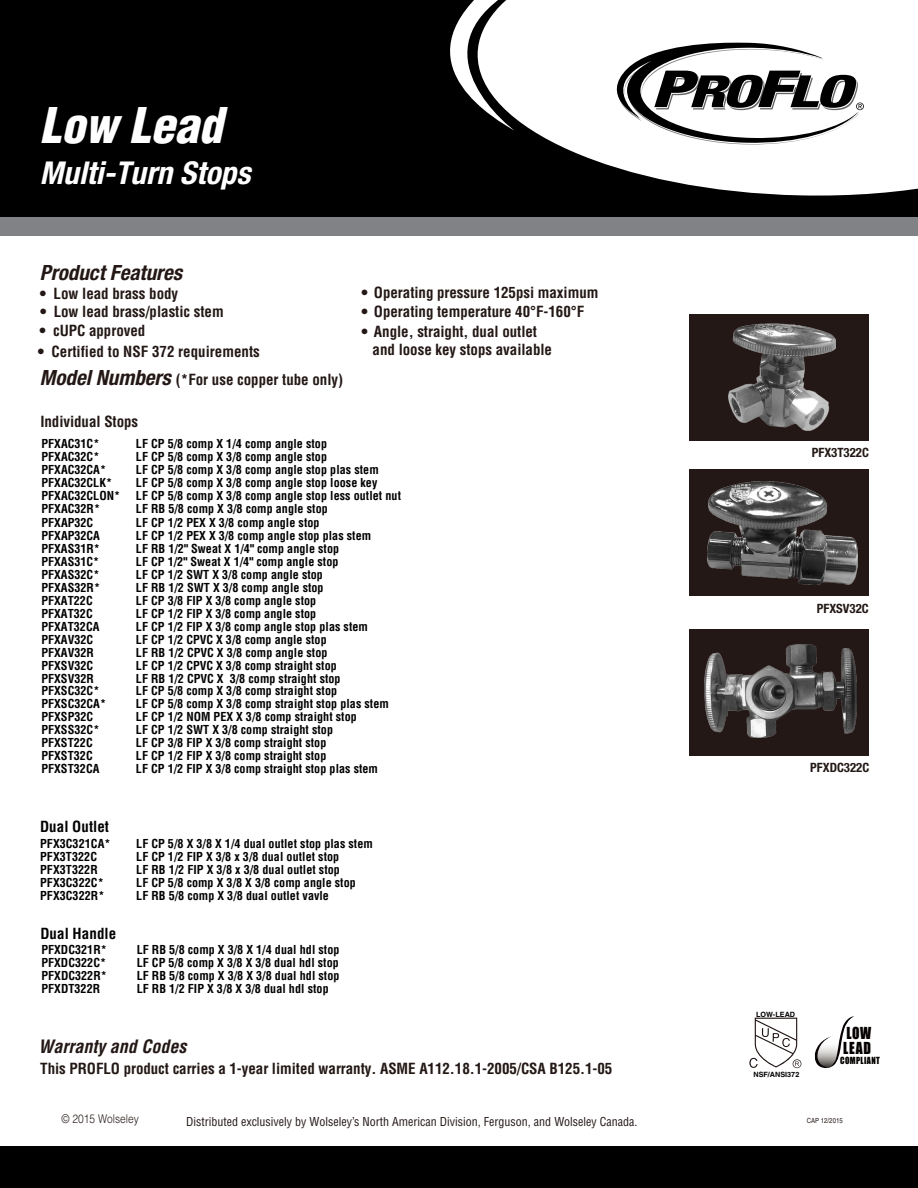
<style>
.page{position:relative;width:918px;height:1188px;background:#fff}
.page>*{position:absolute;margin:0;border:0;box-sizing:border-box;transform-origin:0 0}
.t1{font:italic 900 condensed 48px "Helvetica";color:#fff}
.t2{font:italic 700 condensed 31.5px "Helvetica Neue";color:#fff}
.t3{font:italic 700 condensed 21px "Helvetica Neue";color:#231815}
.t4{font:italic 700 condensed 18px "Helvetica";color:#231815}
.t5{font:15.15px/14.4px "Impact";letter-spacing:.06em;color:#060001;scale:.9 1}
.t6{font:700 condensed 15px/18px "Helvetica";letter-spacing:-.005em;color:#231815}
.t7{font:700 condensed 15px "Helvetica";letter-spacing:.005em;color:#000}
.t8{font:700 condensed 12.9px "Helvetica Neue";color:#231815}
.t9{font:700 condensed 12.15px "Helvetica";letter-spacing:.005em;color:#000}
.t10{font:condensed 12px "Helvetica";color:#231815}
.t11{font:300 12px "Helvetica";color:#231815;scale:.85 1}
.t12{font:9px "Impact";letter-spacing:.05em;color:#060001;scale:.9 1}
.t13{font:700 7.2px "Helvetica";color:#000}
.t14{font:7.05px "Helvetica";color:#231815;scale:.85 1}
.s1{font-family:"Helvetica Neue";font-style:italic;font-size:21px}
</style>
<div class="page">
<svg style="left:0;top:0;width:918px;height:217px;fill:#000"></svg>
<div style="left:0;top:1146px;width:918px;height:42px;background:#000"></div>
<svg style="left:600px;top:42px;width:264px;height:103px"></svg>
<div style="left:0;top:218px;width:918px;height:18px;background:#808285"></div>
<div style="left:689px;top:630px;width:180px;height:126px;background:#231815"></div>
<div style="left:689px;top:470px;width:180px;height:126px;background:#231815"></div>
<img style="left:707px;top:481px;width:150px;height:103px">
<svg style="left:814px;top:1016px;width:40px;height:52px"></svg>
<div style="left:689px;top:314px;width:180px;height:126px;background:#231815"></div>
<img style="left:728px;top:323px;width:107px;height:108px">
<img style="left:704px;top:644px;width:153px;height:93px">
<svg style="left:749px;top:1018px;width:52px;height:50px"></svg>
<h1 class="t1" style="left:40px;top:95px;width:184px">Low Lead</h1>
<h2 class="t2" style="left:40px;top:154px;width:212px">Multi-Turn Stops</h2>
<h3 class="t3" style="left:40px;top:260px;width:144px">Product Features</h3>
<p class="t6" style="left:40px;top:285px;width:140px">• Low lead brass body</p>
<p class="t6" style="left:362px;top:283px;width:238px">• Operating pressure 125psi maximum</p>
<p class="t6" style="left:40px;top:303px;width:185px">• Low lead brass/plastic stem</p>
<p class="t6" style="left:361px;top:303px;width:224px">• Operating temperature 40°F-160°F</p>
<p class="t6" style="left:39px;top:322px;width:107px">• cUPC approved</p>
<p class="t6" style="left:38px;top:342px;width:224px">• Certified to NSF 372 requirements</p>
<p class="t6" style="left:40px;top:371px;width:305px"><span class="s1">Model Numbers</span> (*For use copper tube only)</p>
<p class="t6" style="left:40px;top:412px;width:99px">Individual Stops</p>
<p class="t6" style="left:373px;top:322px;width:181px;text-indent:-11px">• Angle, straight, dual outlet and loose key stops available</p>
<p class="t9" style="left:41px;top:436px;width:59px">PFXAC31C*</p>
<p class="t9" style="left:136px;top:436px;width:193px">LF CP 5/8 comp X 1/4 comp angle stop</p>
<p class="t9" style="left:41px;top:449px;width:59px">PFXAC32C*</p>
<p class="t9" style="left:136px;top:449px;width:193px">LF CP 5/8 comp X 3/8 comp angle stop</p>
<p class="t9" style="left:41px;top:462px;width:66px">PFXAC32CA*</p>
<p class="t9" style="left:136px;top:462px;width:244px">LF CP 5/8 comp X 3/8 comp angle stop plas stem</p>
<p class="t9" style="left:41px;top:475px;width:72px">PFXAC32CLK*</p>
<p class="t9" style="left:136px;top:475px;width:243px">LF CP 5/8 comp X 3/8 comp angle stop loose key</p>
<p class="t9" style="left:41px;top:488px;width:80px">PFXAC32CLON*</p>
<p class="t9" style="left:136px;top:488px;width:267px">LF CP 5/8 comp X 3/8 comp angle stop less outlet nut</p>
<p class="t9" style="left:41px;top:501px;width:60px">PFXAC32R*</p>
<p class="t9" style="left:136px;top:501px;width:193px">LF RB 5/8 comp X 3/8 comp angle stop</p>
<p class="t9" style="left:41px;top:515px;width:53px">PFXAP32C</p>
<p class="t9" style="left:136px;top:515px;width:185px">LF CP 1/2 PEX X 3/8 comp angle stop</p>
<p class="t9" style="left:41px;top:528px;width:60px">PFXAP32CA</p>
<p class="t9" style="left:136px;top:528px;width:237px">LF CP 1/2 PEX X 3/8 comp angle stop plas stem</p>
<p class="t9" style="left:41px;top:541px;width:60px">PFXAS31R*</p>
<p class="t9" style="left:136px;top:541px;width:205px">LF RB 1/2" Sweat X 1/4" comp angle stop</p>
<p class="t9" style="left:41px;top:554px;width:59px">PFXAS31C*</p>
<p class="t9" style="left:136px;top:554px;width:204px">LF CP 1/2" Sweat X 1/4" comp angle stop</p>
<p class="t9" style="left:41px;top:567px;width:59px">PFXAS32C*</p>
<p class="t9" style="left:136px;top:567px;width:189px">LF CP 1/2 SWT X 3/8 comp angle stop</p>
<p class="t9" style="left:41px;top:580px;width:60px">PFXAS32R*</p>
<p class="t9" style="left:136px;top:580px;width:189px">LF RB 1/2 SWT X 3/8 comp angle stop</p>
<p class="t9" style="left:41px;top:593px;width:53px">PFXAT22C</p>
<p class="t9" style="left:136px;top:593px;width:182px">LF CP 3/8 FIP X 3/8 comp angle stop</p>
<p class="t9" style="left:41px;top:606px;width:53px">PFXAT32C</p>
<p class="t9" style="left:136px;top:606px;width:182px">LF CP 1/2 FIP X 3/8 comp angle stop</p>
<p class="t9" style="left:41px;top:619px;width:59px">PFXAT32CA</p>
<p class="t9" style="left:136px;top:619px;width:234px">LF CP 1/2 FIP X 3/8 comp angle stop plas stem</p>
<p class="t9" style="left:41px;top:632px;width:53px">PFXAV32C</p>
<p class="t9" style="left:136px;top:632px;width:192px">LF CP 1/2 CPVC X 3/8 comp angle stop</p>
<p class="t9" style="left:41px;top:645px;width:54px">PFXAV32R</p>
<p class="t9" style="left:136px;top:645px;width:193px">LF RB 1/2 CPVC X 3/8 comp angle stop</p>
<p class="t9" style="left:41px;top:657px;width:53px">PFXSV32C</p>
<p class="t9" style="left:136px;top:657px;width:202px">LF CP 1/2 CPVC X 3/8 comp straight stop</p>
<p class="t9" style="left:41px;top:670px;width:54px">PFXSV32R</p>
<p class="t9" style="left:136px;top:670px;width:206px">LF RB 1/2 CPVC X 3/8 comp straight stop</p>
<p class="t9" style="left:41px;top:683px;width:59px">PFXSC32C*</p>
<p class="t9" style="left:136px;top:683px;width:203px">LF CP 5/8 comp X 3/8 comp straight stop</p>
<p class="t9" style="left:41px;top:696px;width:66px">PFXSC32CA*</p>
<p class="t9" style="left:136px;top:696px;width:254px">LF CP 5/8 comp X 3/8 comp straight stop plas stem</p>
<p class="t9" style="left:41px;top:709px;width:53px">PFXSP32C</p>
<p class="t9" style="left:136px;top:709px;width:222px">LF CP 1/2 NOM PEX X 3/8 comp straight stop</p>
<p class="t9" style="left:41px;top:722px;width:59px">PFXSS32C*</p>
<p class="t9" style="left:136px;top:722px;width:199px">LF CP 1/2 SWT X 3/8 comp straight stop</p>
<p class="t9" style="left:41px;top:735px;width:53px">PFXST22C</p>
<p class="t9" style="left:136px;top:735px;width:192px">LF CP 3/8 FIP X 3/8 comp straight stop</p>
<p class="t9" style="left:41px;top:748px;width:53px">PFXST32C</p>
<p class="t9" style="left:136px;top:748px;width:192px">LF CP 1/2 FIP X 3/8 comp straight stop</p>
<p class="t9" style="left:41px;top:761px;width:59px">PFXST32CA</p>
<p class="t9" style="left:136px;top:761px;width:244px">LF CP 1/2 FIP X 3/8 comp straight stop plas stem</p>
<p class="t7" style="left:40px;top:817px;width:71px">Dual Outlet</p>
<p class="t9" style="left:40px;top:836px;width:72px">PFX3C321CA*</p>
<p class="t9" style="left:136px;top:836px;width:238px">LF CP 5/8 X 3/8 X 1/4 dual outlet stop plas stem</p>
<p class="t9" style="left:40px;top:849px;width:58px">PFX3T322C</p>
<p class="t9" style="left:136px;top:849px;width:205px">LF CP 1/2 FIP X 3/8 x 3/8 dual outlet stop</p>
<p class="t9" style="left:40px;top:862px;width:59px">PFX3T322R</p>
<p class="t9" style="left:136px;top:862px;width:205px">LF RB 1/2 FIP X 3/8 x 3/8 dual outlet stop</p>
<p class="t9" style="left:40px;top:875px;width:65px">PFX3C322C*</p>
<p class="t9" style="left:136px;top:875px;width:221px">LF CP 5/8 comp X 3/8 X 3/8 comp angle stop</p>
<p class="t9" style="left:40px;top:888px;width:66px">PFX3C322R*</p>
<p class="t9" style="left:136px;top:888px;width:194px">LF RB 5/8 comp X 3/8 dual outlet vavle</p>
<p class="t7" style="left:40px;top:924px;width:77px">Dual Handle</p>
<p class="t9" style="left:41px;top:942px;width:67px">PFXDC321R*</p>
<p class="t9" style="left:137px;top:942px;width:204px">LF RB 5/8 comp X 3/8 X 1/4 dual hdl stop</p>
<p class="t9" style="left:41px;top:955px;width:66px">PFXDC322C*</p>
<p class="t9" style="left:137px;top:955px;width:204px">LF CP 5/8 comp X 3/8 X 3/8 dual hdl stop</p>
<p class="t9" style="left:42px;top:968px;width:67px">PFXDC322R*</p>
<p class="t9" style="left:137px;top:968px;width:204px">LF RB 5/8 comp X 3/8 X 3/8 dual hdl stop</p>
<p class="t9" style="left:42px;top:981px;width:60px">PFXDT322R</p>
<p class="t9" style="left:137px;top:981px;width:194px">LF RB 1/2 FIP X 3/8 X 3/8 dual hdl stop</p>
<p class="t8" style="left:812px;top:445px;width:59px">PFX3T322C</p>
<p class="t8" style="left:817px;top:600px;width:54px">PFXSV32C</p>
<p class="t8" style="left:810px;top:759px;width:61px">PFXDC322C</p>
<p class="t13" style="left:756px;top:1010px;width:41px">LOW-LEAD</p>
<p class="t5" style="left:843px;top:1026px;width:33px">LOW<br>LEAD</p>
<p class="t12" style="left:840px;top:1054px;width:46px">COMPLIANT</p>
<h3 class="t4" style="left:38px;top:1035px;width:149px">Warranty and Codes</h3>
<p class="t6" style="left:40px;top:1060px;width:574px">This PROFLO product carries a 1-year limited warranty. ASME A112.18.1-2005/CSA B125.1-05</p>
<p class="t10" style="left:186px;top:1114px;width:453px">Distributed exclusively by Wolseley’s North American Division, Ferguson, and Wolseley Canada.</p>
<p class="t13" style="left:753px;top:1070px;width:47px">NSF/ANSI372</p>
<p class="t11" style="left:62px;top:1111px;width:92px">© 2015 Wolseley</p>
<p class="t14" style="left:807px;top:1116px;width:43px">CAP 12/2015</p>
</div>
